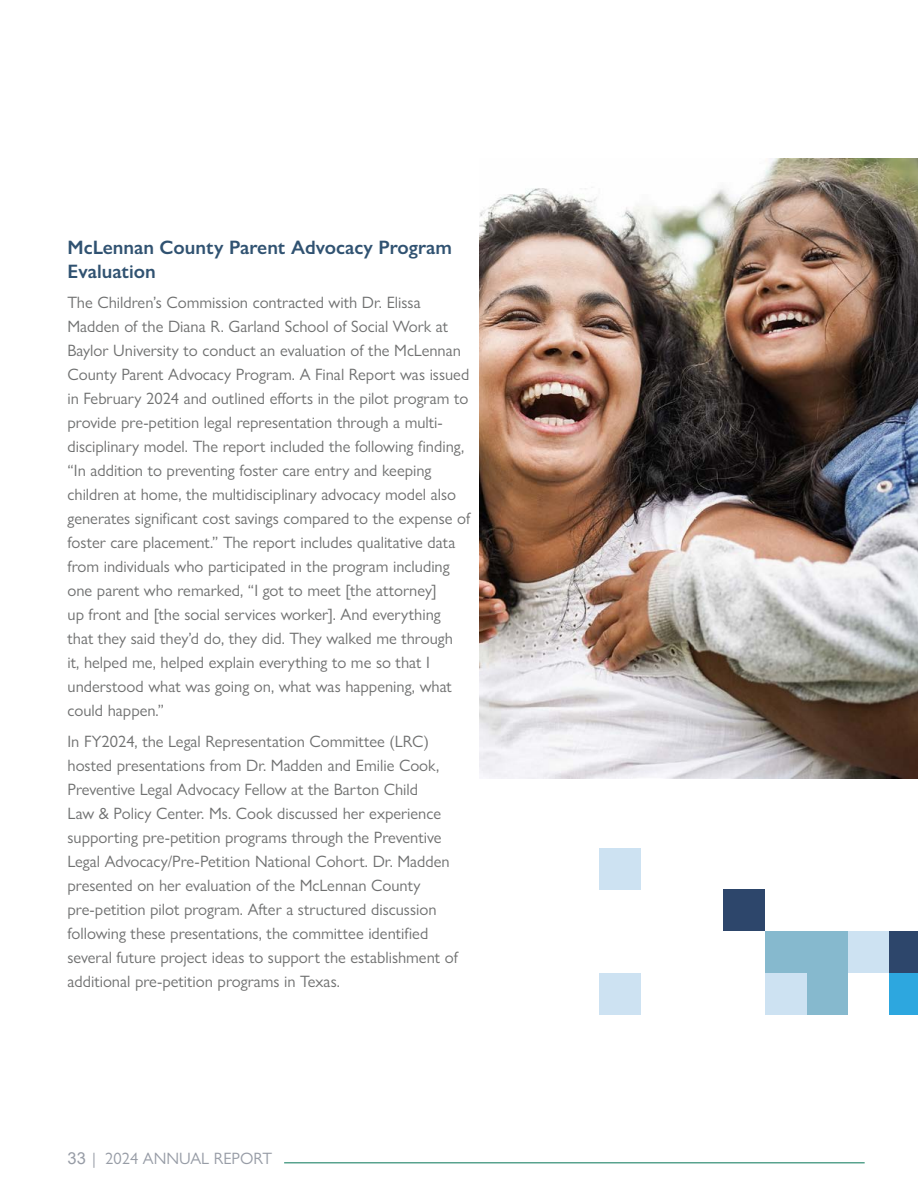
<style>
.page{position:relative;width:918px;height:1188px;background:#fff}
.page>*{position:absolute;margin:0;border:0;box-sizing:border-box;transform-origin:0 0}
.subheadings{font:600 19.5px/24px "Gill Sans Nova";color:#305271}
.Gill_Sans_Nova_book_R_11_16{font:16.5px/24px "Gill Sans Nova";color:#6f7070}
.t1{font:16.5px "Gill Sans Nova";color:#979ca6}
.s1{font-family:"Arial"}
</style>
<div class="page">
<hr style="left:284px;top:1162px;width:581px;height:2px;background:#58a38e">
<img style="left:480px;top:159px;width:438px;height:620px">
<div style="left:765px;top:931px;width:83px;height:83px;background:#86b9ce"></div>
<div style="left:848px;top:931px;width:42px;height:42px;background:#cde2f2"></div>
<div style="left:765px;top:973px;width:42px;height:41px;background:#cde2f2"></div>
<div style="left:599px;top:973px;width:42px;height:41px;background:#cde2f2"></div>
<div style="left:890px;top:931px;width:28px;height:42px;background:#2d466b"></div>
<div style="left:890px;top:973px;width:28px;height:41px;background:#2da7df"></div>
<div style="left:599px;top:848px;width:42px;height:42px;background:#cde2f2"></div>
<div style="left:724px;top:890px;width:41px;height:41px;background:#2d466b"></div>
<h2 class="subheadings" style="left:68px;top:235px;width:386px">McLennan County Parent Advocacy Program<br>Evaluation</h2>
<p class="Gill_Sans_Nova_book_R_11_16" style="left:68px;top:291px;width:404px">The Children’s Commission contracted with Dr. Elissa Madden of the Diana R. Garland School of Social Work at Baylor University to conduct an evaluation of the McLennan County Parent Advocacy Program. A Final Report was issued in February 2024 and outlined efforts in the pilot program to provide pre-petition legal representation through a multi&shy;disciplinary model. The report included the following finding, “In addition to preventing foster care entry and keeping children at home, the multidisciplinary advocacy model also generates significant cost savings compared to the expense of foster care placement.” The report includes qualitative data from individuals who participated in the program including one parent who remarked, “I got to meet [the attorney]<br>up front and [the social services worker]. And everything that they said they’d do, they did. They walked me through<br>it, helped me, helped explain everything to me so that I understood what was going on, what was happening, what could happen.”</p>
<p class="Gill_Sans_Nova_book_R_11_16" style="left:68px;top:729px;width:392px">In FY2024, the Legal Representation Committee (LRC) hosted presentations from Dr. Madden and Emilie Cook, Preventive Legal Advocacy Fellow at the Barton Child<br>Law &amp; Policy Center. Ms. Cook discussed her experience supporting pre-petition programs through the Preventive Legal Advocacy/Pre-Petition National Cohort. Dr. Madden presented on her evaluation of the McLennan County pre-petition pilot program. After a structured discussion following these presentations, the committee identified several future project ideas to support the establishment of additional pre-petition programs in Texas.</p>
<p class="t1" style="left:68px;top:1148px;width:206px"><span class="s1">33</span> | 2024 ANNUAL REPORT</p>
</div>
